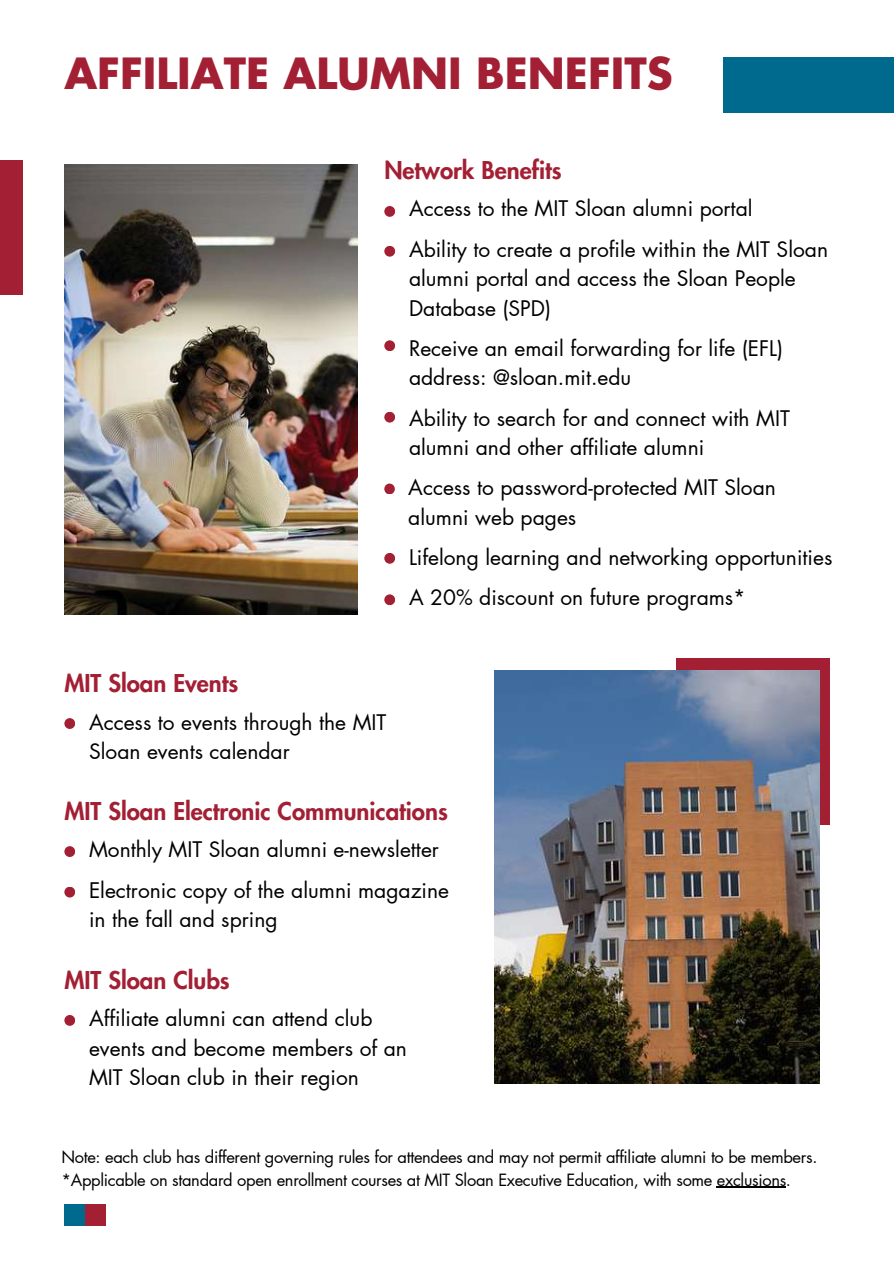
<style>
.page{position:relative;width:894px;height:1264px;background:#fff}
.page>*{position:absolute;margin:0;border:0;box-sizing:border-box;transform-origin:0 0}
.t1{font:700 42px "Futura LT Pro";color:#a31f34}
.t2{font:800 24px "Futura LT Pro";color:#a31f34}
.t3{font:21px/29.2px "Futura LT Pro";color:#000}
.t4{font:16.5px/22.5px "Futura LT Pro";letter-spacing:-.02em;color:#000}
</style>
<div class="page">
<div style="left:0;top:161px;width:23px;height:134px;background:#a31f34"></div>
<div style="left:675px;top:658px;width:154px;height:166px;background:#a31f34"></div>
<img style="left:64px;top:164px;width:293px;height:450px">
<img style="left:494px;top:671px;width:325px;height:412px">
<div style="left:384px;top:206px;width:11px;height:11px;background:#a31f34;border-radius:50%"></div>
<div style="left:384px;top:246px;width:11px;height:11px;background:#a31f34;border-radius:50%"></div>
<div style="left:384px;top:340px;width:11px;height:11px;background:#a31f34;border-radius:50%"></div>
<div style="left:384px;top:412px;width:11px;height:10px;background:#a31f34;border-radius:50%"></div>
<div style="left:384px;top:483px;width:11px;height:11px;background:#a31f34;border-radius:50%"></div>
<div style="left:384px;top:553px;width:11px;height:10px;background:#a31f34;border-radius:50%"></div>
<div style="left:384px;top:594px;width:11px;height:11px;background:#a31f34;border-radius:50%"></div>
<div style="left:723px;top:57px;width:170px;height:56px;background:#00698e"></div>
<div style="left:64px;top:718px;width:11px;height:11px;background:#a31f34;border-radius:50%"></div>
<div style="left:64px;top:846px;width:11px;height:11px;background:#a31f34;border-radius:50%"></div>
<div style="left:64px;top:886px;width:11px;height:11px;background:#a31f34;border-radius:50%"></div>
<div style="left:64px;top:1014px;width:11px;height:11px;background:#a31f34;border-radius:50%"></div>
<hr style="left:716px;top:1186px;width:69px;height:1px;background:#000">
<div style="left:85px;top:1204px;width:20px;height:21px;background:#a31f34"></div>
<div style="left:64px;top:1204px;width:21px;height:21px;background:#00698e"></div>
<h1 class="t1" style="left:64px;top:54px;width:609px">AFFILIATE ALUMNI BENEFITS</h1>
<p class="t2" style="left:384px;top:159px;width:179px">Network Benefits</p>
<p class="t3" style="left:409px;top:189px;width:420px;line-height:40.5px">Access to the MIT Sloan alumni portal<br>Ability to create a profile within the MIT Sloan</p>
<p class="t3" style="left:409px;top:265px;width:388px">alumni portal and access the Sloan People<br>Database (SPD)</p>
<p class="t3" style="left:409px;top:334px;width:375px">Receive an email forwarding for life (EFL) address: @sloan.mit.edu</p>
<p class="t3" style="left:409px;top:404px;width:382px">Ability to search for and connect with MIT alumni and other affiliate alumni</p>
<p class="t3" style="left:408px;top:474px;width:369px">Access to password-protected MIT Sloan alumni web pages</p>
<p class="t3" style="left:409px;top:538px;width:425px;line-height:40.3px">Lifelong learning and networking opportunities<br>A 20% discount on future programs*</p>
<p class="t2" style="left:64px;top:672px;width:175px">MIT Sloan Events</p>
<p class="t3" style="left:89px;top:708px;width:299px">Access to events through the MIT<br>Sloan events calendar</p>
<p class="t2" style="left:64px;top:800px;width:385px">MIT Sloan Electronic Communications</p>
<p class="t3" style="left:89px;top:829px;width:361px;line-height:41.5px">Monthly MIT Sloan alumni e-newsletter<br>Electronic copy of the alumni magazine</p>
<p class="t3" style="left:89px;top:906px;width:190px">in the fall and spring</p>
<p class="t2" style="left:64px;top:969px;width:167px">MIT Sloan Clubs</p>
<p class="t3" style="left:89px;top:1004px;width:319px">Affiliate alumni can attend club events and become members of an<br>MIT Sloan club in their region</p>
<p class="t4" style="left:61px;top:1146px;width:757px">Note: each club has different governing rules for attendees and may not permit affiliate alumni to be members. *Applicable on standard open enrollment courses at MIT Sloan Executive Education, with some exclusions.</p>
</div>
